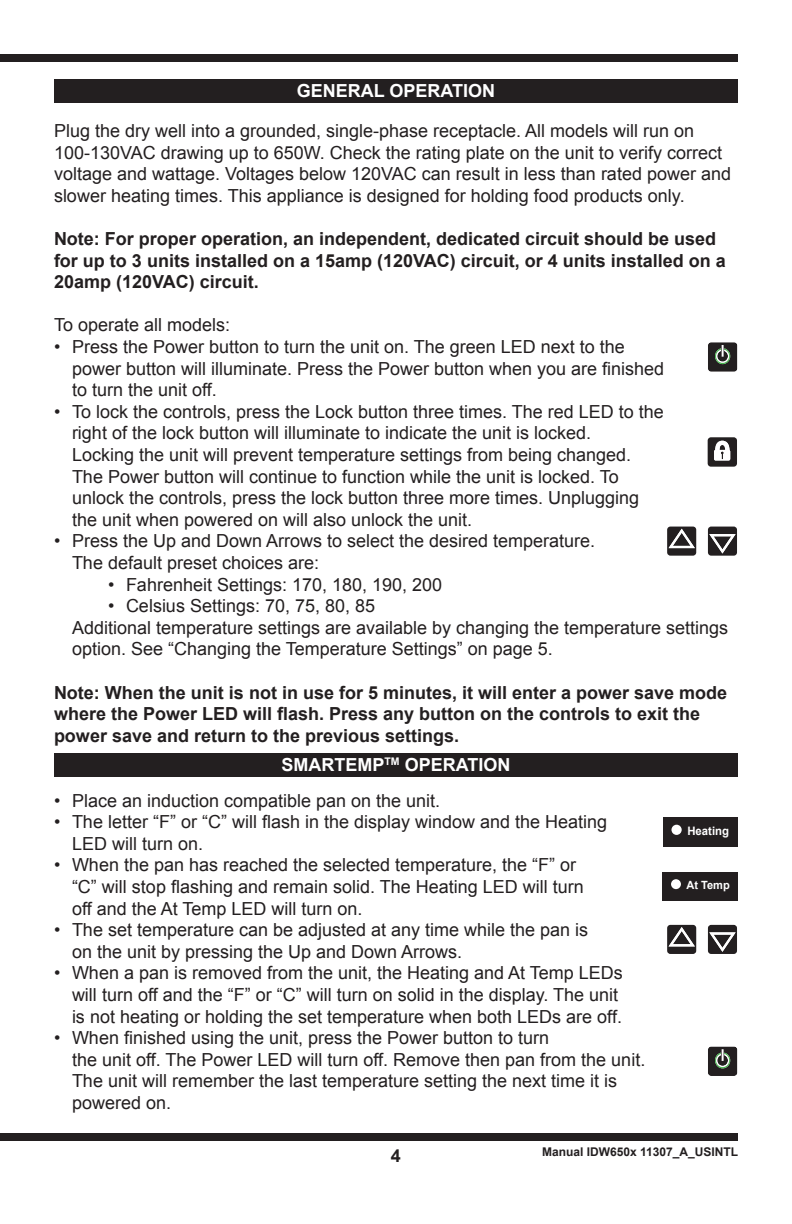
<style>
.page{position:relative;width:792px;height:1224px;background:#fff}
.page>*{position:absolute;margin:0;border:0;box-sizing:border-box;transform-origin:0 0}
.t1{font:18px/21.6px "Arial";color:#231f20}
.t2{font:700 18px/21.6px "Arial";color:#231f20}
.t3{font:700 18px "Arial";color:#fff}
.t4{font:700 12px "Arial";color:#231f20}
.t5{font:700 11.6px "Arial";color:#fff}
.t6{font:700 11.4px "Arial";color:#fff}
</style>
<div class="page">
<div style="left:0;top:54px;width:738px;height:8px;background:#231f20"></div>
<div style="left:0;top:1133px;width:738px;height:8px;background:#231f20"></div>
<div style="left:54px;top:79px;width:684px;height:23px;background:#231f20"></div>
<div style="left:54px;top:753px;width:684px;height:23px;background:#231f20"></div>
<svg style="left:708px;top:342px;width:30px;height:30px"></svg>
<svg style="left:708px;top:1046px;width:30px;height:30px"></svg>
<svg style="left:707px;top:437px;width:30px;height:30px"></svg>
<svg style="left:707px;top:526px;width:30px;height:30px"></svg>
<svg style="left:667px;top:526px;width:30px;height:30px"></svg>
<svg style="left:707px;top:924px;width:30px;height:30px"></svg>
<svg style="left:667px;top:924px;width:30px;height:30px"></svg>
<div style="left:663px;top:872px;width:75px;height:29px;background:#231f20"></div>
<div style="left:671px;top:879px;width:10px;height:10px;background:#fff;border-radius:50%"></div>
<div style="left:663px;top:817px;width:75px;height:30px;background:#231f20"></div>
<div style="left:671px;top:825px;width:11px;height:10px;background:#fff;border-radius:50%"></div>
<p class="t3" style="left:297px;top:79px;width:200px">GENERAL OPERATION</p>
<p class="t1" style="left:54px;top:120px;width:679px">Plug the dry well into a grounded, single-phase receptacle. All models will run on 100-130VAC drawing up to 650W. Check the rating plate on the unit to verify correct voltage and wattage. Voltages below 120VAC can result in less than rated power and slower heating times. This appliance is designed for holding food products only.</p>
<p class="t2" style="left:54px;top:228px;width:673px">Note: For proper operation, an independent, dedicated circuit should be used for up to 3 units installed on a 15amp (120VAC) circuit, or 4 units installed on a<br>20amp (120VAC) circuit.</p>
<p class="t1" style="left:54px;top:314px;width:178px">To operate all models:</p>
<p class="t1" style="left:72px;top:336px;width:594px;text-indent:-18px">• Press the Power button to turn the unit on. The green LED next to the power button will illuminate. Press the Power button when you are finished to turn the unit off.</p>
<p class="t1" style="left:54px;top:401px;width:611px">• To lock the controls, press the Lock button three times. The red LED to the</p>
<p class="t1" style="left:72px;top:422px;width:521px">right of the lock button will illuminate to indicate the unit is locked.</p>
<p class="t1" style="left:72px;top:444px;width:561px">Locking the unit will prevent temperature settings from being changed.</p>
<p class="t1" style="left:72px;top:466px;width:548px">The Power button will continue to function while the unit is locked. To</p>
<p class="t1" style="left:72px;top:487px;width:569px">unlock the controls, press the lock button three more times. Unplugging</p>
<p class="t1" style="left:72px;top:509px;width:402px">the unit when powered on will also unlock the unit.</p>
<p class="t1" style="left:54px;top:530px;width:543px">• Press the Up and Down Arrows to select the desired temperature.</p>
<p class="t1" style="left:72px;top:552px;width:249px">The default preset choices are:</p>
<p class="t1" style="left:108px;top:574px;width:336px">• Fahrenheit Settings: 170, 180, 190, 200</p>
<p class="t1" style="left:108px;top:595px;width:269px">• Celsius Settings: 70, 75, 80, 85</p>
<p class="t1" style="left:72px;top:617px;width:658px">Additional temperature settings are available by changing the temperature settings option. See “Changing the Temperature Settings” on page 5.</p>
<p class="t2" style="left:54px;top:682px;width:675px">Note: When the unit is not in use for 5 minutes, it will enter a power save mode where the Power LED will flash. Press any button on the controls to exit the power save and return to the previous settings.</p>
<p class="t3" style="left:282px;top:753px;width:230px">SMARTEMP<sup>TM</sup> OPERATION</p>
<p class="t1" style="left:54px;top:790px;width:388px">• Place an induction compatible pan on the unit.</p>
<p class="t1" style="left:72px;top:811px;width:537px;text-indent:-18px">• The letter “F” or “C” will flash in the display window and the Heating<br>LED will turn on.</p>
<p class="t1" style="left:72px;top:854px;width:513px;text-indent:-18px">• When the pan has reached the selected temperature, the “F” or “C” will stop flashing and remain solid. The Heating LED will turn off and the At Temp LED will turn on.</p>
<p class="t1" style="left:72px;top:919px;width:518px;text-indent:-18px">• The set temperature can be adjusted at any time while the pan is on the unit by pressing the Up and Down Arrows.</p>
<p class="t1" style="left:72px;top:962px;width:552px;text-indent:-18px">• When a pan is removed from the unit, the Heating and At Temp LEDs will turn off and the “F” or “C” will turn on solid in the display. The unit is not heating or holding the set temperature when both LEDs are off.</p>
<p class="t1" style="left:72px;top:1027px;width:575px;text-indent:-18px">• When finished using the unit, press the Power button to turn<br>the unit off. The Power LED will turn off. Remove then pan from the unit.<br>The unit will remember the last temperature setting the next time it is powered on.</p>
<p class="t5" style="left:687px;top:823px;width:43px">Heating</p>
<p class="t6" style="left:686px;top:877px;width:45px">At Temp</p>
<p class="t2" style="left:391px;top:1145px;width:12px">4</p>
<p class="t4" style="left:542px;top:1144px;width:198px">Manual IDW650x 11307_A_USINTL</p>
</div>
